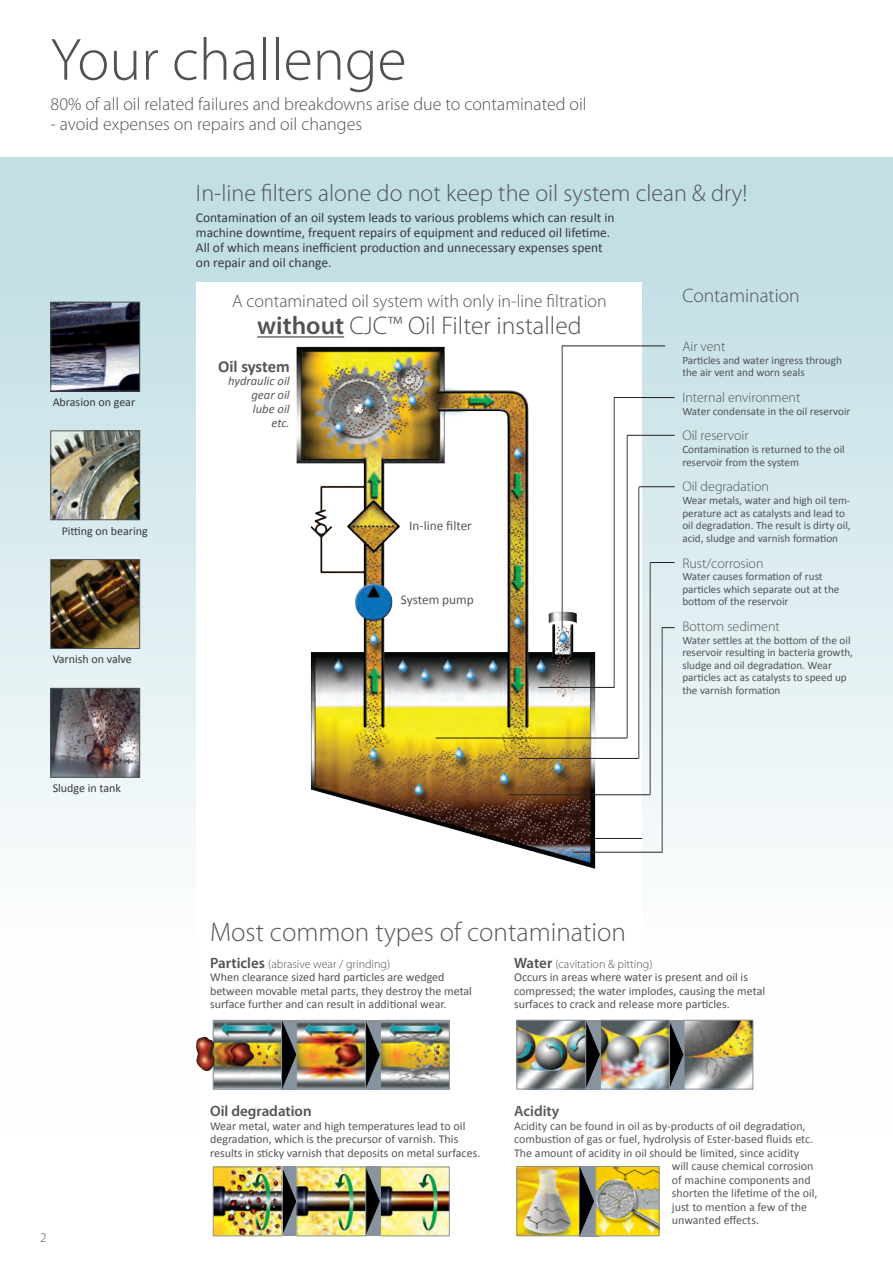
<style>
.page{position:relative;width:893px;height:1263px;background:#fff}
.page>*{position:absolute;margin:0;border:0;box-sizing:border-box;transform-origin:0 0}
.t1{font:300 60px "Myriad Pro";color:#505356}
.t2{font:300 27px "Myriad Pro";color:#57585a}
.t3{font:300 25.5px "Myriad Pro";color:#505356}
.t4{font:300 24px "Myriad Pro";color:#505356}
.t5{font:300 19.5px "Myriad Pro";color:#505356}
.t6{font:300 18px "Myriad Pro";color:#505356}
.t7{font:700 16.8px "Calibri";letter-spacing:-.005em;color:#57585a}
.t8{font:600 15px "Myriad Pro";color:#505356}
.t9{font:600 15px "Myriad Pro";color:#57585a}
.t10{font:300 13.95px "Myriad Pro";color:#505356}
.t11{font:13.5px/15px "Calibri";color:#35393d}
.t12{font:300 13.5px "Myriad Pro";color:#57585a}
.t13{font:13.2px "Calibri";color:#57585a}
.t14{font:italic 12.6px/14px "Calibri";color:#57585a;text-align:right}
.t15{font:12px/13.5px "Calibri";color:#505356}
.t16{font:12px "Calibri";color:#57585a}
.t17{font:300 12px "Myriad Pro";color:#505356}
.t18{font:12px "Calibri";color:#35393d}
.t19{font:11.1px/12.6px "Calibri";color:#505356}
.s1{font-weight:600}
.s2{font-weight:600;font-size:15px}
</style>
<div class="page">
<div style="left:0;top:157px;width:893px;height:974px;background:linear-gradient(to bottom,#bcdbe2,#fff)"></div>
<div style="left:196px;top:283px;width:446px;height:980px;background:#fff"></div>
<hr style="left:546px;top:838px;width:96px;height:1px;background:#231f20">
<img style="left:53px;top:304px;width:85px;height:85px">
<div style="left:51px;top:302px;width:89px;height:89px;border:1px solid #505356"></div>
<img style="left:53px;top:433px;width:85px;height:85px">
<div style="left:51px;top:431px;width:89px;height:89px;border:1px solid #505356"></div>
<img style="left:53px;top:561px;width:85px;height:86px">
<div style="left:51px;top:559px;width:89px;height:90px;border:1px solid #505356"></div>
<img style="left:53px;top:690px;width:85px;height:85px">
<div style="left:51px;top:688px;width:89px;height:89px;border:1px solid #505356"></div>
<svg style="left:282px;top:1020px;width:14px;height:69px"></svg>
<svg style="left:366px;top:1020px;width:14px;height:69px"></svg>
<img style="left:215px;top:1022px;width:65px;height:66px">
<div style="left:213px;top:1020px;width:69px;height:70px;border:1px solid #8893a0"></div>
<img style="left:196px;top:1037px;width:19px;height:34px">
<img style="left:298px;top:1022px;width:66px;height:66px">
<div style="left:296px;top:1020px;width:70px;height:70px;border:1px solid #8893a0"></div>
<img style="left:382px;top:1022px;width:66px;height:65px">
<div style="left:380px;top:1020px;width:70px;height:69px;border:1px solid #8893a0"></div>
<svg style="left:586px;top:1020px;width:14px;height:69px"></svg>
<div style="left:669px;top:1020px;width:19px;height:69px;background:#8893a0"></div>
<svg style="left:670px;top:1022px;width:13px;height:65px"></svg>
<img style="left:518px;top:1022px;width:66px;height:65px">
<div style="left:516px;top:1020px;width:70px;height:69px;border:1px solid #8893a0"></div>
<img style="left:602px;top:1022px;width:66px;height:65px">
<div style="left:600px;top:1020px;width:70px;height:69px;border:1px solid #8893a0"></div>
<img style="left:686px;top:1022px;width:65px;height:65px">
<div style="left:684px;top:1020px;width:69px;height:69px;border:1px solid #8893a0"></div>
<svg style="left:282px;top:1167px;width:14px;height:69px"></svg>
<svg style="left:366px;top:1167px;width:14px;height:69px"></svg>
<img style="left:215px;top:1169px;width:65px;height:65px">
<div style="left:213px;top:1167px;width:69px;height:69px;border:1px solid #8893a0"></div>
<img style="left:298px;top:1169px;width:66px;height:65px">
<div style="left:296px;top:1167px;width:70px;height:69px;border:1px solid #8893a0"></div>
<img style="left:382px;top:1169px;width:66px;height:65px">
<div style="left:380px;top:1167px;width:70px;height:69px;border:1px solid #8893a0"></div>
<img style="left:518px;top:1168px;width:61px;height:66px">
<div style="left:516px;top:1166px;width:65px;height:70px;border:1px solid #8893a0"></div>
<div style="left:579px;top:1166px;width:19px;height:70px;background:#8893a0"></div>
<svg style="left:579px;top:1166px;width:15px;height:70px"></svg>
<img style="left:597px;top:1168px;width:60px;height:66px">
<div style="left:595px;top:1166px;width:64px;height:70px;border:1px solid #8893a0"></div>
<img style="left:296px;top:336px;width:310px;height:533px">
<hr style="left:614px;top:398px;width:1px;height:289px;background:#3e3e3f">
<hr style="left:614px;top:397px;width:61px;height:1px;background:#231f20">
<hr style="left:538px;top:687px;width:76px;height:1px;background:#231f20">
<hr style="left:562px;top:346px;width:1px;height:283px;background:#3e3e3f">
<hr style="left:562px;top:345px;width:103px;height:1px;background:#231f20">
<hr style="left:638px;top:487px;width:1px;height:271px;background:#3e3e3f">
<hr style="left:639px;top:486px;width:36px;height:1px;background:#231f20">
<hr style="left:519px;top:758px;width:120px;height:1px;background:#231f20">
<hr style="left:662px;top:627px;width:1px;height:225px;background:#3e3e3f">
<hr style="left:650px;top:562px;width:1px;height:233px;background:#3e3e3f">
<svg style="left:663px;top:627px;width:12px;height:1px"></svg>
<svg style="left:651px;top:562px;width:24px;height:1px"></svg>
<hr style="left:572px;top:852px;width:90px;height:1px;background:#231f20">
<hr style="left:509px;top:794px;width:141px;height:1px;background:#231f20">
<hr style="left:627px;top:435px;width:1px;height:303px;background:#3e3e3f">
<hr style="left:627px;top:435px;width:48px;height:1px;background:#231f20">
<hr style="left:436px;top:738px;width:191px;height:1px;background:#231f20">
<hr style="left:257px;top:336px;width:87px;height:2px;background:#505356">
<h1 class="t1" style="left:51px;top:24px;width:358px">Your challenge</h1>
<h3 class="t6" style="left:51px;top:93px;width:538px">80% of all oil related failures and breakdowns arise due to contaminated oil</h3>
<h3 class="t6" style="left:51px;top:113px;width:313px">- avoid expenses on repairs and oil changes</h3>
<h3 class="t4" style="left:196px;top:179px;width:553px">In-line filters alone do not keep the oil system clean &amp; dry!</h3>
<p class="t18" style="left:53px;top:397px;width:84px">Abrasion on gear</p>
<p class="t18" style="left:62px;top:526px;width:88px">Pitting on bearing</p>
<p class="t18" style="left:53px;top:654px;width:81px">Varnish on valve</p>
<p class="t18" style="left:53px;top:783px;width:70px">Sludge in tank</p>
<p class="t11" style="left:196px;top:211px;width:420px">Contamination of an oil system leads to various problems which can result in machine downtime, frequent repairs of equipment and reduced oil lifetime.<br>All of which means inefficient production and unnecessary expenses spent on repair and oil change.</p>
<h3 class="t6" style="left:232px;top:291px;width:376px">A contaminated oil system with only in-line filtration</h3>
<h3 class="t3" style="left:257px;top:311px;width:326px"><span class="s1">without</span> CJC™ Oil Filter installed</h3>
<h3 class="t7" style="left:218px;top:355px;width:73px">Oil system</h3>
<p class="t14" style="left:228px;top:374px;width:63px">hydraulic oil gear oil lube oil<br>etc.</p>
<p class="t13" style="left:409px;top:520px;width:64px">In-line filter</p>
<p class="t13" style="left:401px;top:594px;width:74px">System pump</p>
<h3 class="t5" style="left:682px;top:284px;width:119px">Contamination</h3>
<p class="t10" style="left:682px;top:338px;width:45px">Air vent</p>
<p class="t19" style="left:682px;top:355px;width:161px">Particles and water ingress through the air vent and worn seals</p>
<p class="t10" style="left:682px;top:389px;width:119px">Internal environment</p>
<p class="t19" style="left:682px;top:406px;width:170px">Water condensate in the oil reservoir</p>
<p class="t10" style="left:682px;top:427px;width:68px">Oil reservoir</p>
<p class="t19" style="left:682px;top:444px;width:164px">Contamination is returned to the oil reservoir from the system</p>
<p class="t10" style="left:682px;top:478px;width:88px">Oil degradation</p>
<p class="t19" style="left:682px;top:495px;width:170px">Wear metals, water and high oil tem&shy;perature act as catalysts and lead to oil degradation. The result is dirty oil, acid, sludge and varnish formation</p>
<p class="t10" style="left:682px;top:555px;width:83px">Rust/corrosion</p>
<p class="t19" style="left:682px;top:571px;width:159px">Water causes formation of rust particles which separate out at the bottom of the reservoir</p>
<p class="t10" style="left:682px;top:618px;width:99px">Bottom sediment</p>
<p class="t19" style="left:682px;top:635px;width:172px">Water settles at the bottom of the oil reservoir resulting in bacteria growth, sludge and oil degradation. Wear particles act as catalysts to speed up the varnish formation</p>
<p class="t12" style="left:40px;top:1229px;width:8px">2</p>
<h2 class="t2" style="left:210px;top:916px;width:417px">Most common types of contamination</h2>
<p class="t17" style="left:210px;top:956px;width:182px"><span class="s2">Particles</span> (abrasive wear / grinding)</p>
<p class="t15" style="left:210px;top:971px;width:263px">When clearance sized hard particles are wedged between movable metal parts, they destroy the metal surface further and can result in additional wear.</p>
<p class="t17" style="left:514px;top:956px;width:140px"><span class="s2">Water</span> (cavitation &amp; pitting)</p>
<p class="t15" style="left:514px;top:971px;width:253px">Occurs in areas where water is present and oil is compressed; the water implodes, causing the metal surfaces to crack and release more particles.</p>
<h3 class="t8" style="left:210px;top:1101px;width:103px">Oil degradation</h3>
<p class="t15" style="left:210px;top:1120px;width:272px">Wear metal, water and high temperatures lead to oil degradation, which is the precursor of varnish. This results in sticky varnish that deposits on metal surfaces.</p>
<h3 class="t9" style="left:514px;top:1101px;width:47px">Acidity</h3>
<p class="t16" style="left:514px;top:1121px;width:293px">Acidity can be found in oil as by-products of oil degradation,</p>
<p class="t16" style="left:514px;top:1134px;width:301px">combustion of gas or fuel, hydrolysis of Ester-based fluids etc.</p>
<p class="t16" style="left:514px;top:1148px;width:287px">The amount of acidity in oil should be limited, since acidity</p>
<p class="t16" style="left:672px;top:1161px;width:143px">will cause chemical corrosion</p>
<p class="t16" style="left:672px;top:1175px;width:140px">of machine components and</p>
<p class="t16" style="left:672px;top:1188px;width:147px">shorten the lifetime of the oil,</p>
<p class="t16" style="left:672px;top:1202px;width:137px">just to mention a few of the</p>
<p class="t16" style="left:672px;top:1215px;width:89px">unwanted effects.</p>
</div>
